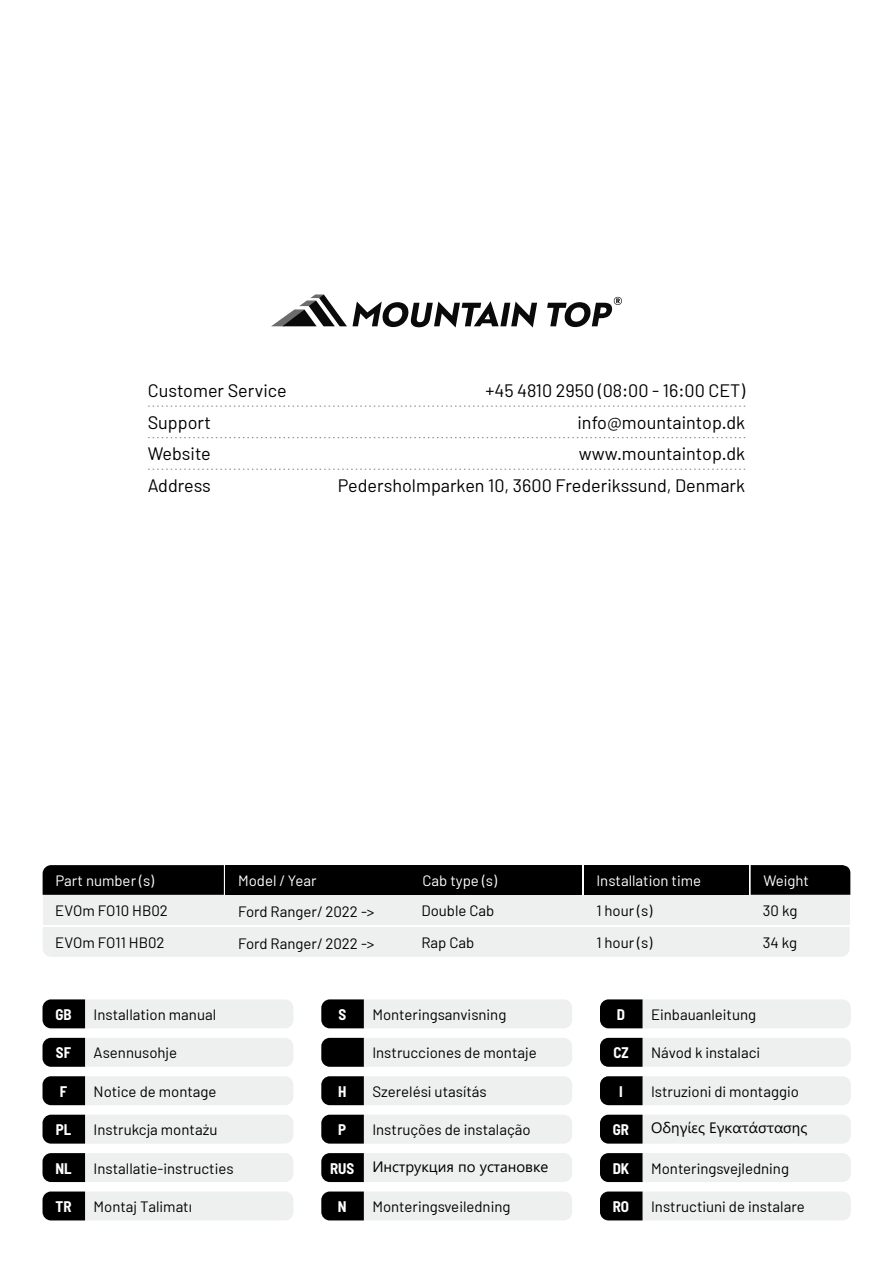
<style>
.page{position:relative;width:893px;height:1263px;background:#fff}
.page>*{position:absolute;margin:0;border:0;box-sizing:border-box;transform-origin:0 0}
.t1{font:18px/31.5px "Barlow";color:#000;text-align:right}
.t2{font:15px "Barlow";color:#000}
.t3{font:15px "Barlow";color:#fff}
.t4{font:15px "Segoe UI";color:#000}
.t5{font:700 semi-condensed 15px "Barlow";color:#fff}
.s1{font-family:"Barlow";font-weight:700;font-stretch:semi-condensed;color:#fff}
</style>
<div class="page">
<svg style="left:43px;top:999px;width:250px;height:29px;background:#c7c8c8"></svg>
<svg style="left:43px;top:1038px;width:250px;height:29px;background:#c7c8c8"></svg>
<svg style="left:43px;top:1076px;width:250px;height:29px;background:#c7c8c8"></svg>
<svg style="left:43px;top:1115px;width:250px;height:28px;background:#c6c7c7"></svg>
<svg style="left:43px;top:1153px;width:250px;height:29px;background:#c7c7c7"></svg>
<svg style="left:43px;top:1191px;width:250px;height:29px;background:#c7c8c8"></svg>
<svg style="left:321px;top:999px;width:251px;height:29px;background:#c7c8c8"></svg>
<svg style="left:321px;top:1038px;width:251px;height:29px;background:#c7c8c8"></svg>
<svg style="left:321px;top:1076px;width:251px;height:29px;background:#c7c8c8"></svg>
<svg style="left:321px;top:1115px;width:251px;height:28px;background:#c6c7c7"></svg>
<svg style="left:321px;top:1153px;width:251px;height:29px;background:#c7c7c7"></svg>
<svg style="left:321px;top:1191px;width:251px;height:29px;background:#c7c8c8"></svg>
<svg style="left:600px;top:999px;width:251px;height:29px;background:#c7c8c8"></svg>
<svg style="left:600px;top:1038px;width:251px;height:29px;background:#c7c8c8"></svg>
<svg style="left:600px;top:1076px;width:251px;height:29px;background:#c7c8c8"></svg>
<svg style="left:600px;top:1115px;width:251px;height:28px;background:#c6c7c7"></svg>
<svg style="left:600px;top:1153px;width:251px;height:29px;background:#c7c7c7"></svg>
<svg style="left:600px;top:1191px;width:251px;height:29px;background:#c7c8c8"></svg>
<svg style="left:547px;top:297px;width:75px;height:30px"></svg>
<svg style="left:271px;top:294px;width:266px;height:33px"></svg>
<svg style="left:148px;top:406px;width:597px;height:1px"></svg>
<svg style="left:148px;top:469px;width:597px;height:1px"></svg>
<svg style="left:148px;top:437px;width:597px;height:1px"></svg>
<div style="left:43px;top:927px;width:807px;height:30px;background:#eeefef"></div>
<div style="left:43px;top:895px;width:807px;height:30px;background:#eeefef"></div>
<svg style="left:43px;top:865px;width:181px;height:30px;background:#030303"></svg>
<div style="left:225px;top:865px;width:193px;height:30px;background:#000"></div>
<div style="left:410px;top:865px;width:171px;height:30px;background:#000"></div>
<div style="left:584px;top:865px;width:164px;height:30px;background:#000"></div>
<svg style="left:751px;top:865px;width:99px;height:30px;background:#030303"></svg>
<p class="t1" style="left:148px;top:374px;width:141px;text-align:left">Customer Service<br>Support<br>Website<br>Address</p>
<p class="t1" style="left:338px;top:374px;width:409px">+45 4810 2950 (08:00 - 16:00 CET) info@mountaintop.dk<br>www.mountaintop.dk<br>Pedersholmparken 10, 3600 Frederikssund, Denmark</p>
<p class="t3" style="left:55px;top:871px;width:100px">Part number (s)</p>
<p class="t3" style="left:238px;top:871px;width:80px">Model / Year</p>
<p class="t3" style="left:423px;top:871px;width:76px">Cab type (s)</p>
<p class="t3" style="left:596px;top:871px;width:106px">Installation time</p>
<p class="t3" style="left:763px;top:871px;width:47px">Weight</p>
<p class="t2" style="left:55px;top:901px;width:114px">EVOm FO10 HB02</p>
<p class="t2" style="left:238px;top:902px;width:138px">Ford Ranger/ 2022 -&gt;</p>
<p class="t2" style="left:421px;top:901px;width:74px">Double Cab</p>
<p class="t2" style="left:596px;top:901px;width:57px">1 hour (s)</p>
<p class="t2" style="left:763px;top:901px;width:36px">30 kg</p>
<p class="t2" style="left:55px;top:933px;width:111px">EVOm FO11 HB02</p>
<p class="t2" style="left:238px;top:934px;width:138px">Ford Ranger/ 2022 -&gt;</p>
<p class="t2" style="left:421px;top:933px;width:54px">Rap Cab</p>
<p class="t2" style="left:596px;top:933px;width:57px">1 hour (s)</p>
<p class="t2" style="left:763px;top:933px;width:36px">34 kg</p>
<p class="t5" style="left:55px;top:1005px;width:18px">GB</p>
<p class="t2" style="left:94px;top:1005px;width:124px">Installation manual</p>
<p class="t5" style="left:56px;top:1043px;width:17px">SF</p>
<p class="t2" style="left:94px;top:1043px;width:85px">Asennusohje</p>
<p class="t5" style="left:60px;top:1082px;width:9px">F</p>
<p class="t2" style="left:94px;top:1082px;width:125px">Notice de montage</p>
<p class="t5" style="left:56px;top:1120px;width:17px">PL</p>
<p class="t2" style="left:94px;top:1120px;width:125px">Instrukcja montażu</p>
<p class="t5" style="left:55px;top:1159px;width:18px">NL</p>
<p class="t2" style="left:94px;top:1159px;width:142px">Installatie-instructies</p>
<p class="t5" style="left:56px;top:1197px;width:18px">TR</p>
<p class="t2" style="left:94px;top:1197px;width:100px">Montaj Talimatı</p>
<p class="t5" style="left:338px;top:1005px;width:9px">S</p>
<p class="t2" style="left:372px;top:1005px;width:136px">Monteringsanvisning</p>
<p class="t2" style="left:372px;top:1043px;width:166px">Instrucciones de montaje</p>
<p class="t5" style="left:338px;top:1082px;width:10px">H</p>
<p class="t2" style="left:372px;top:1082px;width:116px">Szerelési utasítás</p>
<p class="t5" style="left:338px;top:1120px;width:9px">P</p>
<p class="t2" style="left:372px;top:1120px;width:160px">Instruções de instalação</p>
<p class="t4" style="left:330px;top:1152px;width:220px"><span class="s1">RUS</span> Инструкция по установке</p>
<p class="t5" style="left:338px;top:1197px;width:10px">N</p>
<p class="t2" style="left:372px;top:1197px;width:140px">Monteringsveiledning</p>
<p class="t5" style="left:617px;top:1005px;width:10px">D</p>
<p class="t2" style="left:651px;top:1005px;width:107px">Einbauanleitung</p>
<p class="t5" style="left:613px;top:1043px;width:17px">CZ</p>
<p class="t2" style="left:651px;top:1043px;width:111px">Návod k instalaci</p>
<p class="t5" style="left:619px;top:1082px;width:5px">I</p>
<p class="t2" style="left:651px;top:1082px;width:149px">Istruzioni di montaggio</p>
<p class="t5" style="left:613px;top:1120px;width:18px">GR</p>
<p class="t4" style="left:651px;top:1114px;width:158px">Οδηγίες Εγκατάστασης</p>
<p class="t5" style="left:613px;top:1159px;width:18px">DK</p>
<p class="t2" style="left:651px;top:1159px;width:139px">Monteringsvejledning</p>
<p class="t5" style="left:613px;top:1197px;width:18px">RO</p>
<p class="t2" style="left:651px;top:1197px;width:155px">Instructiuni de instalare</p>
</div>
